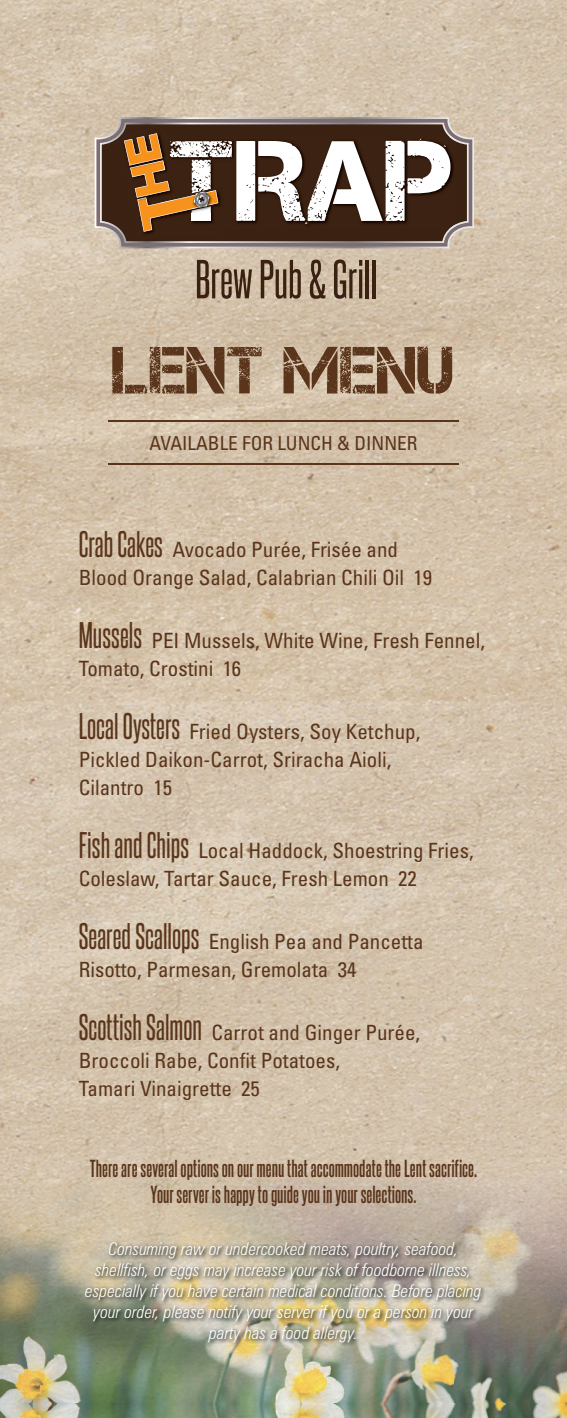
<style>
.page{position:relative;width:567px;height:1418px;background:#fff}
.page>*{position:absolute;margin:0;border:0;box-sizing:border-box;transform-origin:0 0}
.t1{font:66.5px "Captureit";color:#5a351b}
.t2{font:condensed 21px/28px "Univers";color:#5a351b}
.t3{font:700 21px/25.2px "Steelfish Rg";color:#5a351b;text-align:center}
.t4{font:condensed 19.25px "Univers";color:#5a351b}
.t5{font:italic 300 condensed 17.5px/21px "Zurich BT";color:#fff;text-align:center}
.s1{font-family:"Steelfish Rg";font-stretch:normal;font-size:31.5px}
</style>
<div class="page">
<img style="left:0;top:0;width:567px;height:1167px">
<svg style="left:197px;top:260px;width:55px;height:39px;background:#937f6b"></svg>
<svg style="left:261px;top:260px;width:40px;height:39px;background:#927d69"></svg>
<svg style="left:310px;top:259px;width:15px;height:40px"></svg>
<svg style="left:334px;top:259px;width:28px;height:40px"></svg>
<hr style="left:366px;top:260px;width:3px;height:38px;background:#3a2111">
<hr style="left:373px;top:260px;width:3px;height:38px;background:#3a2111">
<svg style="left:95px;top:117px;width:379px;height:131px;background:#76665d"></svg>
<img style="left:450px;top:136px;width:6px;height:93px">
<img style="left:135px;top:232px;width:89px;height:5px">
<svg style="left:121px;top:131px;width:329px;height:101px"></svg>
<img style="left:0;top:1167px;width:567px;height:118px">
<img style="left:0;top:1285px;width:113px;height:118px">
<img style="left:454px;top:1285px;width:113px;height:118px">
<img style="left:113px;top:1347px;width:341px;height:56px">
<img style="left:0;top:1403px;width:567px;height:15px">
<img style="left:84px;top:1240px;width:402px;height:107px">
<hr style="left:108px;top:420px;width:351px;height:2px;background:#5a351b">
<hr style="left:108px;top:463px;width:351px;height:1px;background:#5a351b">
<h1 class="t1" style="left:112px;top:333px;width:344px">LENT MENU</h1>
<p class="t4" style="left:149px;top:431px;width:270px">AVAILABLE FOR LUNCH &amp; DINNER</p>
<p class="t2" style="left:79px;top:535px;width:355px"><span class="s1">Crab Cakes</span> Avocado Purée, Frisée and<br>Blood Orange Salad, Calabrian Chili Oil 19</p>
<p class="t2" style="left:79px;top:626px;width:408px"><span class="s1">Mussels</span> PEI Mussels, White Wine, Fresh Fennel,<br>Tomato, Crostini 16</p>
<p class="t2" style="left:79px;top:717px;width:343px"><span class="s1">Local Oysters</span> Fried Oysters, Soy Ketchup,<br>Pickled Daikon-Carrot, Sriracha Aioli,<br>Cilantro 15</p>
<p class="t2" style="left:79px;top:836px;width:396px"><span class="s1">Fish and Chips</span> Local Haddock, Shoestring Fries,<br>Coleslaw, Tartar Sauce, Fresh Lemon 22</p>
<p class="t2" style="left:79px;top:927px;width:346px"><span class="s1">Seared Scallops</span> English Pea and Pancetta<br>Risotto, Parmesan, Gremolata 34</p>
<p class="t2" style="left:79px;top:1018px;width:343px"><span class="s1">Scottish Salmon</span> Carrot and Ginger Purée,<br>Broccoli Rabe, Confit Potatoes,<br>Tamari Vinaigrette 25</p>
<p class="t3" style="left:90px;top:1154px;width:389px">There are several options on our menu that accommodate the Lent sacrifice.<br>Your server is happy to guide you in your selections.</p>
<p class="t5" style="left:85px;top:1238px;width:398px">Consuming raw or undercooked meats, poultry, seafood, shellfish, or eggs may increase your risk of foodborne illness, especially if you have certain medical conditions. Before placing your order, please notify your server if you or a person in your party has a food allergy.</p>
</div>
